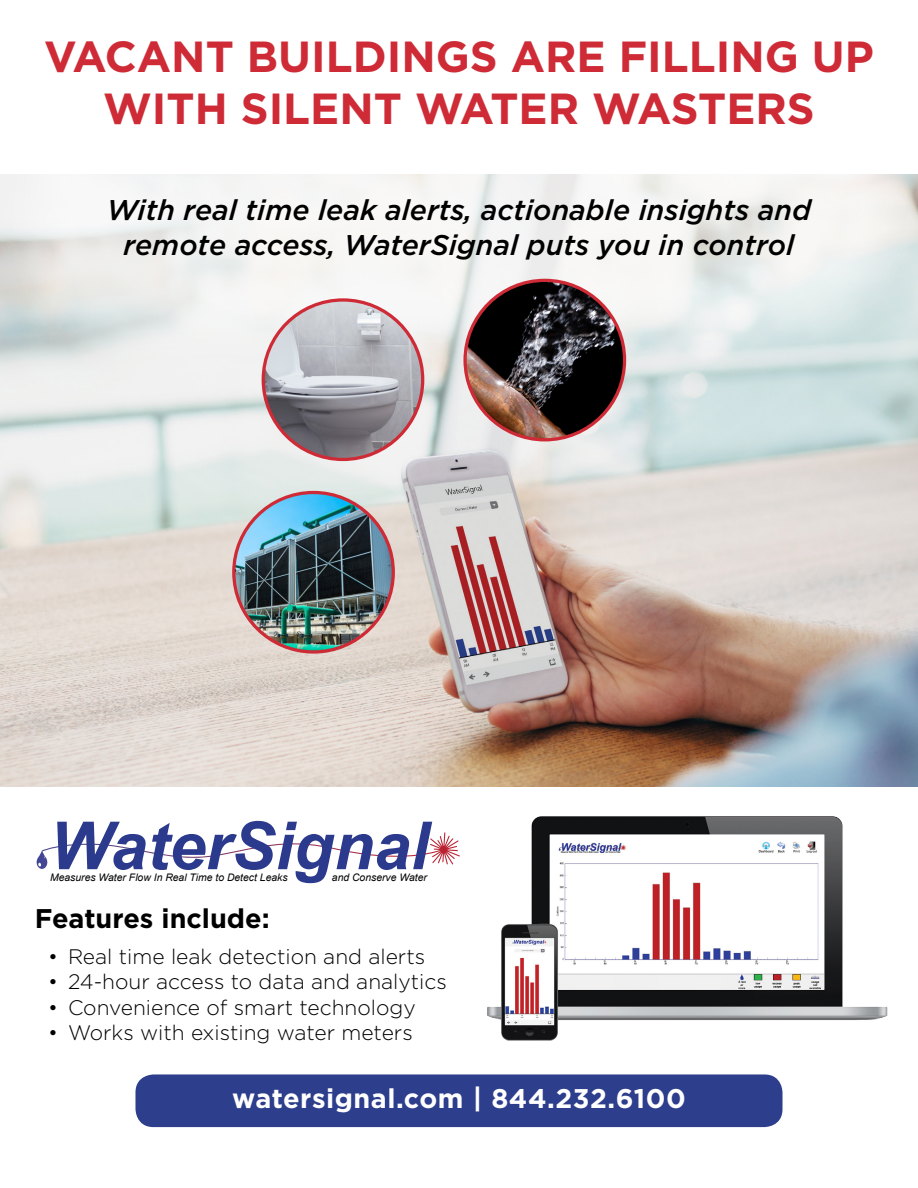
<style>
.page{position:relative;width:918px;height:1188px;background:#fff}
.page>*{position:absolute;margin:0;border:0;box-sizing:border-box;transform-origin:0 0}
.t1{font:700 43.5px/52.2px "Gotham";color:#ce2b36;text-align:center}
.t2{font:italic 500 28.5px/34.2px "Gotham";color:#000;text-align:center}
.t3{font:700 27px "Gotham";letter-spacing:.02em;color:#fff}
.t4{font:700 27px "Gotham";color:#000}
.t5{font:300 21px "Gotham";color:#000}
.t6{font:italic 10.35px "Arial";color:#000}
</style>
<div class="page">
<img style="left:0;top:376px;width:918px;height:410px">
<img style="left:468px;top:750px;width:440px;height:327px">
<svg style="left:36px;top:821px;width:424px;height:62px"></svg>
<img style="left:234px;top:492px;width:159px;height:160px;border-radius:80px">
<div style="left:232px;top:491px;width:163px;height:163px;border:3px solid #ce2b36;border-radius:50%"></div>
<div style="left:0;top:175px;width:918px;height:201px;background:#fff;opacity:.52"></div>
<img style="left:263px;top:300px;width:160px;height:159px;border-radius:80px">
<div style="left:262px;top:298px;width:162px;height:163px;border:3px solid #ce2b36;border-radius:50%"></div>
<img style="left:465px;top:280px;width:160px;height:160px;border-radius:80px">
<div style="left:463px;top:279px;width:163px;height:162px;border:3px solid #ce2b36;border-radius:50%"></div>
<div style="left:135px;top:1074px;width:648px;height:53px;background:#2c3e8c;border-radius:18px"></div>
<h1 class="t1" style="left:44px;top:30px;width:831px">VACANT BUILDINGS ARE FILLING UP<br>WITH SILENT WATER WASTERS</h1>
<h2 class="t2" style="left:107px;top:193px;width:706px">With real time leak alerts, actionable insights and remote access, WaterSignal puts you in control</h2>
<p class="t6" style="left:50px;top:871px;width:239px">Measures Water Flow In Real Time to Detect Leaks</p>
<p class="t6" style="left:332px;top:871px;width:97px">and Conserve Water</p>
<p class="t4" style="left:35px;top:902px;width:236px">Features include:</p>
<p class="t5" style="left:48px;top:945px;width:378px">• Real time leak detection and alerts</p>
<p class="t5" style="left:48px;top:970px;width:400px">• 24-hour access to data and analytics</p>
<p class="t5" style="left:48px;top:996px;width:369px">• Convenience of smart technology</p>
<p class="t5" style="left:48px;top:1021px;width:366px">• Works with existing water meters</p>
<p class="t3" style="left:232px;top:1083px;width:455px">watersignal.com | 844.232.6100</p>
</div>
